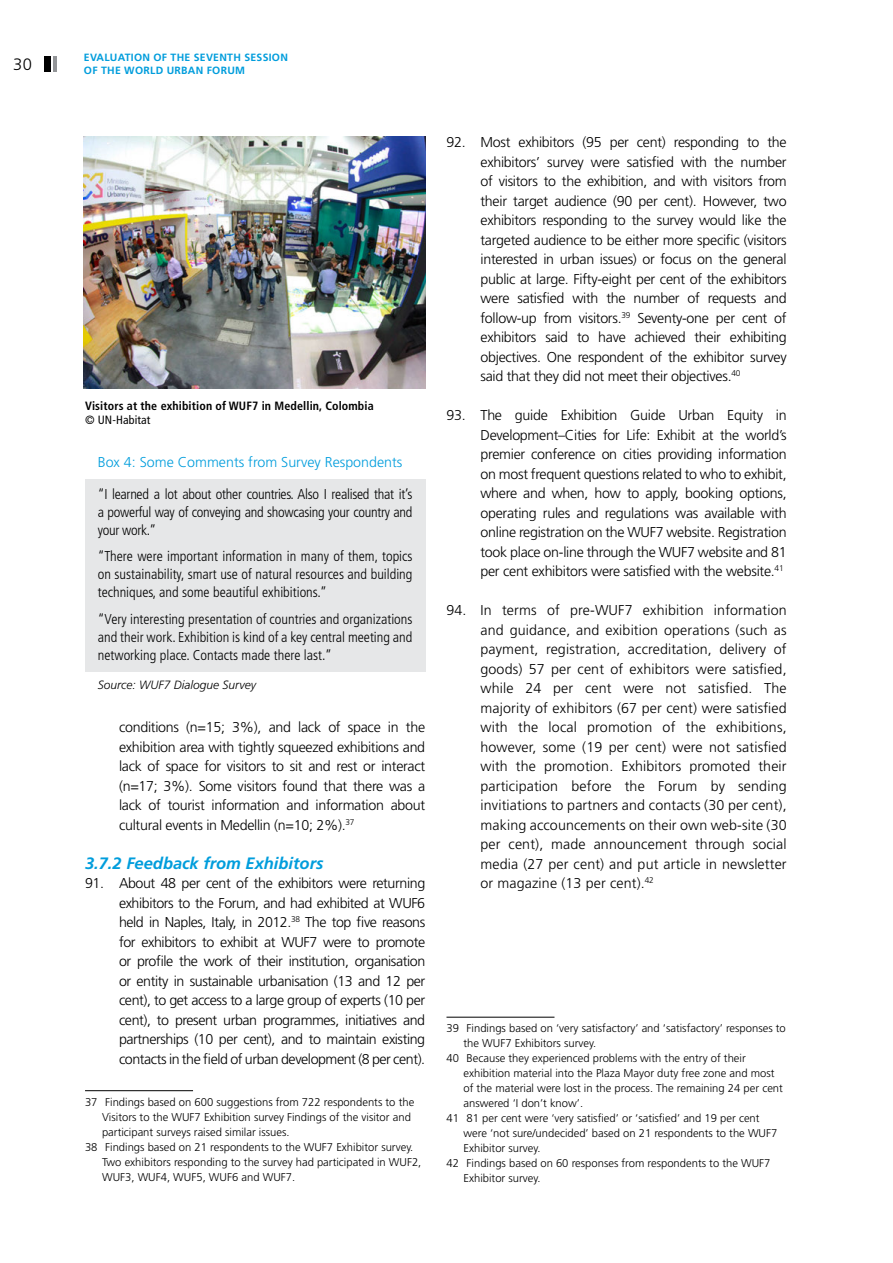
<style>
.page{position:relative;width:893px;height:1263px;background:#fff}
.page>*{position:absolute;margin:0;border:0;box-sizing:border-box;transform-origin:0 0}
.HEADLINE_03b{font:italic 700 16.5px "Frutiger LT Std";color:#009ddc}
.t1{font:300 16.5px "Frutiger";color:#000}
.t2{font:300 14.25px/19.5px "Frutiger LT Std";letter-spacing:-.02em;color:#000;text-align:justify}
.Box_inside{font:300 condensed 14.25px/18px "Frutiger LT Std";color:#000;text-align:justify}
.Box_title{font:300 14.25px "Frutiger LT Std";color:#009ddc}
.Picture_captions{font:700 condensed 12px/14.4px "Frutiger LT Std";letter-spacing:.01em;color:#000}
.Box_footer{font:italic 300 12px "Frutiger LT Std";color:#000}
.Footnote_Text{font:300 11.25px/15px "Frutiger LT Std";color:#000}
.t3{font:700 10.5px/13.5px "Frutiger LT Std";letter-spacing:.025em;color:#009ddc}
.s1{font-weight:400}
</style>
<div class="page">
<div style="left:44px;top:56px;width:7px;height:15px;background:#000"></div>
<hr style="left:53px;top:56px;width:3px;height:15px;background:#939598">
<hr style="left:85px;top:1090px;width:108px;height:1px;background:#000">
<hr style="left:446px;top:1017px;width:108px;height:1px;background:#000">
<div style="left:85px;top:479px;width:340px;height:192px;background:#e6e7e8"></div>
<img style="left:84px;top:137px;width:341px;height:251px">
<p class="t1" style="left:13px;top:55px;width:20px">30</p>
<p class="t3" style="left:84px;top:51px;width:206px">EVALUATION OF THE SEVENTH SESSION<br>OF THE WORLD URBAN FORUM</p>
<p class="Picture_captions" style="left:85px;top:398px;width:290px">Visitors at the exhibition of WUF7 in Medellin, Colombia <span class="s1">© UN-Habitat</span></p>
<p class="Box_title" style="left:98px;top:454px;width:306px">Box 4: Some Comments from Survey Respondents</p>
<p class="Box_inside" style="left:98px;top:485px;width:316px">“I learned a lot about other countries. Also I realised that it’s a powerful way of conveying and showcasing your country and your work.”</p>
<p class="Box_inside" style="left:98px;top:547px;width:316px">“There were important information in many of them, topics on sustainability, smart use of natural resources and building techniques, and some beautiful exhibitions.”</p>
<p class="Box_inside" style="left:98px;top:610px;width:316px">“Very interesting presentation of countries and organizations and their work. Exhibition is kind of a key central meeting and networking place. Contacts made there last.”</p>
<p class="Box_footer" style="left:98px;top:678px;width:160px">Source: WUF7 Dialogue Survey</p>
<p class="t2" style="left:119px;top:718px;width:308px">conditions (n=15; 3%), and lack of space in the exhibition area with tightly squeezed exhibitions and lack of space for visitors to sit and rest or interact (n=17; 3%). Some visitors found that there was a lack of tourist information and information about cultural events in Medellin (n=10; 2%).<sup>37</sup></p>
<p class="HEADLINE_03b" style="left:85px;top:854px;width:240px">3.7.2 Feedback from Exhibitors</p>
<p class="t2" style="left:119px;top:874px;width:308px;text-indent:-34px">91. About 48 per cent of the exhibitors were returning exhibitors to the Forum, and had exhibited at WUF6 held in Naples, Italy, in 2012.<sup>38</sup> The top five reasons for exhibitors to exhibit at WUF7 were to promote or profile the work of their institution, organisation or entity in sustainable urbanisation (13 and 12 per cent), to get access to a large group of experts (10 per cent), to present urban programmes, initiatives and partnerships (10 per cent), and to maintain existing contacts in the field of urban development (8 per cent).</p>
<p class="Footnote_Text" style="left:102px;top:1094px;width:314px;text-indent:-17px">37 Findings based on 600 suggestions from 722 respondents to the<br>Visitors to the WUF7 Exhibition survey Findings of the visitor and participant surveys raised similar issues.</p>
<p class="Footnote_Text" style="left:102px;top:1139px;width:321px;text-indent:-17px">38 Findings based on 21 respondents to the WUF7 Exhibitor survey.<br>Two exhibitors responding to the survey had participated in WUF2,<br>WUF3, WUF4, WUF5, WUF6 and WUF7.</p>
<p class="t2" style="left:480px;top:133px;width:308px;text-indent:-34px">92. Most exhibitors (95 per cent) responding to the exhibitors’ survey were satisfied with the number of visitors to the exhibition, and with visitors from their target audience (90 per cent). However, two exhibitors responding to the survey would like the targeted audience to be either more specific (visitors interested in urban issues) or focus on the general public at large. Fifty-eight per cent of the exhibitors were satisfied with the number of requests and follow-up from visitors.<sup>39</sup> Seventy-one per cent of exhibitors said to have achieved their exhibiting objectives. One respondent of the exhibitor survey said that they did not meet their objectives.<sup>40</sup></p>
<p class="t2" style="left:480px;top:406px;width:308px;text-indent:-34px">93. The guide Exhibition Guide Urban Equity in Development–Cities for Life: Exhibit at the world’s premier conference on cities providing information on most frequent questions related to who to exhibit, where and when, how to apply, booking options, operating rules and regulations was available with online registration on the WUF7 website. Registration took place on-line through the WUF7 website and 81 per cent exhibitors were satisfied with the website.<sup>41</sup></p>
<p class="t2" style="left:480px;top:601px;width:308px;text-indent:-34px">94. In terms of pre-WUF7 exhibition information and guidance, and exibition operations (such as payment, registration, accreditation, delivery of goods) 57 per cent of exhibitors were satisfied, while 24 per cent were not satisfied. The majority of exhibitors (67 per cent) were satisfied with the local promotion of the exhibitions, however, some (19 per cent) were not satisfied with the promotion. Exhibitors promoted their participation before the Forum by sending invitiations to partners and contacts (30 per cent), making accouncements on their own web-site (30 per cent), made announcement through social media (27 per cent) and put article in newsletter or magazine (13 per cent).<sup>42</sup></p>
<p class="Footnote_Text" style="left:463px;top:1021px;width:324px;text-indent:-17px">39 Findings based on ‘very satisfactory’ and ‘satisfactory’ responses to the WUF7 Exhibitors survey.</p>
<p class="Footnote_Text" style="left:463px;top:1051px;width:321px;text-indent:-17px">40 Because they experienced problems with the entry of their exhibition material into the Plaza Mayor duty free zone and most of the material were lost in the process. The remaining 24 per cent answered ‘I don’t know’.</p>
<p class="Footnote_Text" style="left:463px;top:1111px;width:315px;text-indent:-17px">41 81 per cent were ‘very satisfied’ or ‘satisfied’ and 19 per cent were ‘not sure/undecided’ based on 21 respondents to the WUF7<br>Exhibitor survey.</p>
<p class="Footnote_Text" style="left:463px;top:1156px;width:308px;text-indent:-17px">42 Findings based on 60 responses from respondents to the WUF7<br>Exhibitor survey.</p>
</div>
